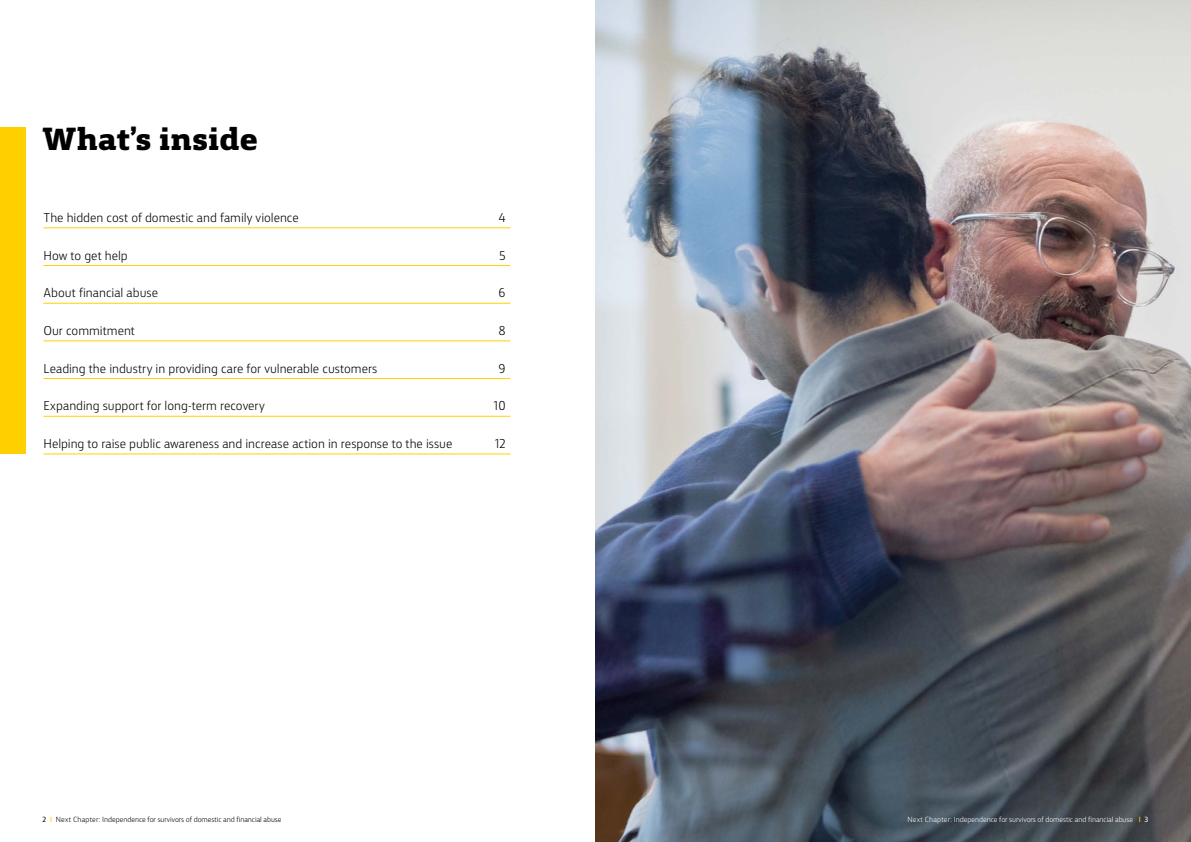
<style>
.page{position:relative;width:1191px;height:842px;background:#fff}
.page>*{position:absolute;margin:0;border:0;box-sizing:border-box;transform-origin:0 0}
.t1{font:800 30px "CBA Slab";letter-spacing:-.015em;color:#000}
.t2{font:300 12px "CBA Sans";color:#000}
.t3{font:300 7px "CBA Sans";letter-spacing:-.01em;color:#fff}
.t4{font:300 7px "CBA Sans";letter-spacing:-.01em;color:#000}
.s1{font-weight:400}
.s2{font-weight:500;color:#ffd000}
</style>
<div class="page">
<img style="left:595px;top:0;width:596px;height:842px">
<hr style="left:43px;top:228px;width:467px;height:1px;background:#ffd000">
<hr style="left:43px;top:265px;width:467px;height:1px;background:#ffd000">
<hr style="left:43px;top:303px;width:467px;height:1px;background:#ffd000">
<hr style="left:43px;top:341px;width:467px;height:1px;background:#ffd000">
<hr style="left:43px;top:378px;width:467px;height:1px;background:#ffd000">
<hr style="left:43px;top:416px;width:467px;height:1px;background:#ffd000">
<hr style="left:43px;top:454px;width:467px;height:1px;background:#ffd000">
<div style="left:0;top:127px;width:25px;height:327px;background:#ffd000"></div>
<h1 class="t1" style="left:43px;top:122px;width:217px">What’s inside</h1>
<p class="t2" style="left:43px;top:208px;width:257px">The hidden cost of domestic and family violence</p>
<p class="t2" style="left:498px;top:208px;width:9px">4</p>
<p class="t2" style="left:43px;top:245px;width:86px">How to get help</p>
<p class="t2" style="left:499px;top:245px;width:8px">5</p>
<p class="t2" style="left:43px;top:283px;width:116px">About financial abuse</p>
<p class="t2" style="left:498px;top:283px;width:9px">6</p>
<p class="t2" style="left:43px;top:321px;width:93px">Our commitment</p>
<p class="t2" style="left:498px;top:321px;width:9px">8</p>
<p class="t2" style="left:43px;top:358px;width:335px">Leading the industry in providing care for vulnerable customers</p>
<p class="t2" style="left:498px;top:358px;width:9px">9</p>
<p class="t2" style="left:43px;top:396px;width:223px">Expanding support for long-term recovery</p>
<p class="t2" style="left:494px;top:396px;width:13px">10</p>
<p class="t2" style="left:43px;top:434px;width:410px">Helping to raise public awareness and increase action in response to the issue</p>
<p class="t2" style="left:495px;top:434px;width:12px">12</p>
<p class="t4" style="left:43px;top:814px;width:241px"><span class="s1">2</span> <span class="s2">|</span> Next Chapter: Independence for survivors of domestic and financial abuse</p>
<p class="t3" style="left:907px;top:814px;width:242px">Next Chapter: Independence for survivors of domestic and financial abuse <span class="s2">|</span> <span class="s1">3</span></p>
</div>
